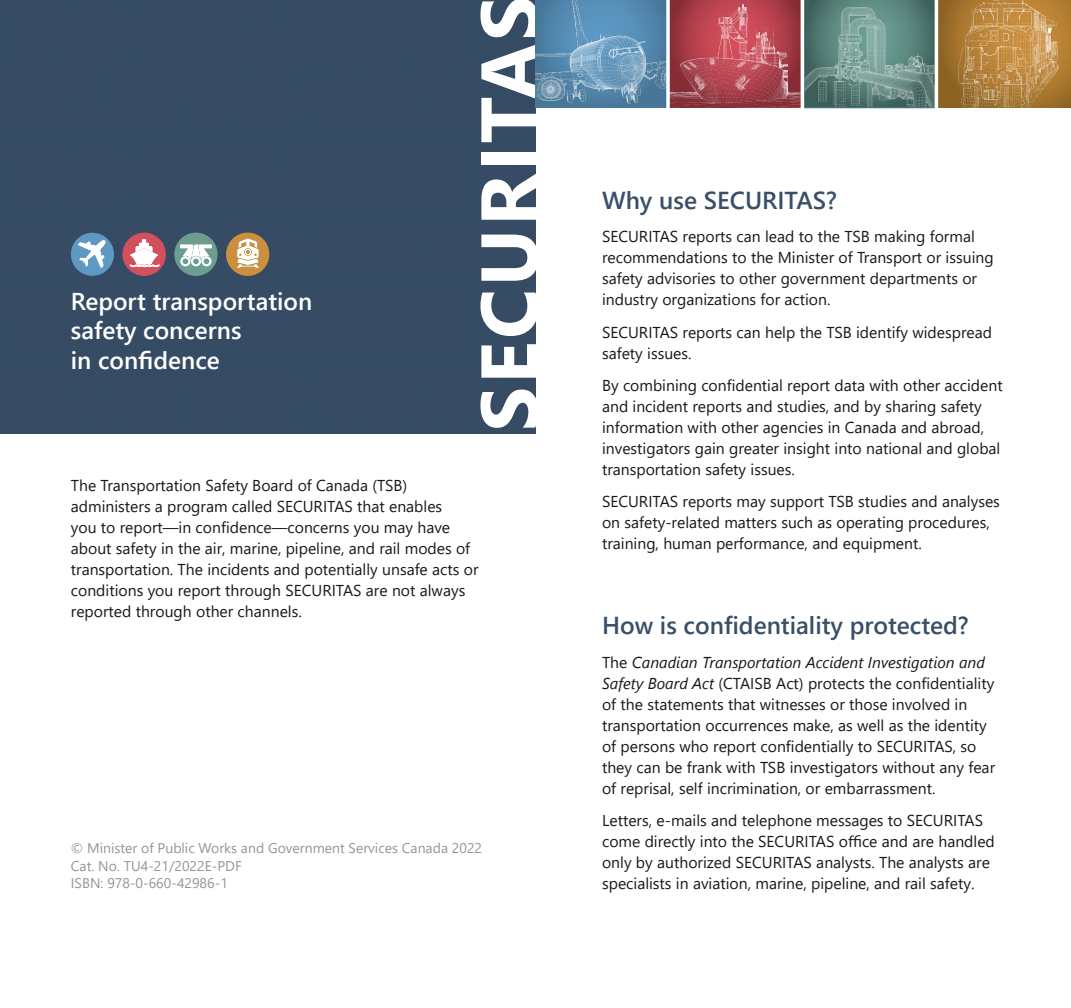
<style>
.page{position:relative;width:1071px;height:1008px;background:#fff}
.page>*{position:absolute;margin:0;border:0;box-sizing:border-box;transform-origin:0 0}
.t1{font:700 79.8px "Segoe UI";letter-spacing:.035em;color:#fff}
.t2{font:600 24.5px "Segoe UI";color:#394f68}
.t3{font:600 24.32px/29.2px "Segoe UI";color:#fff}
.t4{font:15.75px/21px "Segoe UI";color:#1d1714}
.t5{font:14px/17.5px "Segoe UI";color:#939598}
.s1{font-style:italic}
</style>
<div class="page">
<div style="left:0;top:0;width:536px;height:433px;background:#364c65"></div>
<svg style="left:804px;top:0;width:131px;height:108px;background:#648982"></svg>
<svg style="left:938px;top:0;width:133px;height:108px;background:#996c29"></svg>
<img style="left:948px;top:0;width:118px;height:108px">
<img style="left:536px;top:0;width:130px;height:108px">
<svg style="left:670px;top:0;width:131px;height:3px"></svg>
<img style="left:670px;top:3px;width:131px;height:105px">
<svg style="left:226px;top:233px;width:43px;height:43px"></svg>
<div style="left:174px;top:233px;width:44px;height:43px;background:#6b9e91;border-radius:50%"></div>
<svg style="left:191px;top:256px;width:10px;height:10px"></svg>
<div style="left:202px;top:256px;width:9px;height:10px;background:#fff;border-radius:50%"></div>
<div style="left:181px;top:256px;width:9px;height:10px;background:#fff;border-radius:50%"></div>
<svg style="left:180px;top:245px;width:32px;height:19px"></svg>
<svg style="left:71px;top:233px;width:43px;height:43px"></svg>
<div style="left:123px;top:233px;width:43px;height:43px;background:#d44f5c;border-radius:50%"></div>
<svg style="left:130px;top:239px;width:30px;height:28px"></svg>
<svg style="left:666px;top:0;width:4px;height:108px"></svg>
<h3 class="t3" style="left:71px;top:285px;width:243px">Report transportation safety concerns<br>in confidence</h3>
<h1 class="t1" style="left:434px;top:431px;width:437px;rotate:-90deg">SECURITAS</h1>
<p class="t4" style="left:71px;top:474px;width:409px">The Transportation Safety Board of Canada (TSB) administers a program called SECURITAS that enables<br>you to report—in confidence—concerns you may have about safety in the air, marine, pipeline, and rail modes of transportation. The incidents and potentially unsafe acts or conditions you report through SECURITAS are not always reported through other channels.</p>
<p class="t5" style="left:71px;top:838px;width:413px">© Minister of Public Works and Government Services Canada 2022<br>Cat. No. TU4-21/2022E-PDF<br>ISBN: 978-0-660-42986-1</p>
<h2 class="t2" style="left:602px;top:177px;width:236px">Why use SECURITAS?</h2>
<p class="t4" style="left:602px;top:225px;width:393px">SECURITAS reports can lead to the TSB making formal recommendations to the Minister of Transport or issuing safety advisories to other government departments or industry organizations for action.</p>
<p class="t4" style="left:602px;top:320px;width:391px">SECURITAS reports can help the TSB identify widespread safety issues.</p>
<p class="t4" style="left:602px;top:374px;width:402px">By combining confidential report data with other accident and incident reports and studies, and by sharing safety information with other agencies in Canada and abroad, investigators gain greater insight into national and global transportation safety issues.</p>
<p class="t4" style="left:602px;top:490px;width:399px">SECURITAS reports may support TSB studies and analyses on safety-related matters such as operating procedures, training, human performance, and equipment.</p>
<h2 class="t2" style="left:602px;top:602px;width:368px">How is confidentiality protected?</h2>
<p class="t4" style="left:602px;top:650px;width:395px">The <span class="s1">Canadian Transportation Accident Investigation and Safety Board Act</span> (CTAISB Act) protects the confidentiality of the statements that witnesses or those involved in transportation occurrences make, as well as the identity of persons who report confidentially to SECURITAS, so they can be frank with TSB investigators without any fear of reprisal, self incrimination, or embarrassment.</p>
<p class="t4" style="left:602px;top:808px;width:394px">Letters, e-mails and telephone messages to SECURITAS come directly into the SECURITAS office and are handled only by authorized SECURITAS analysts. The analysts are specialists in aviation, marine, pipeline, and rail safety.</p>
</div>
